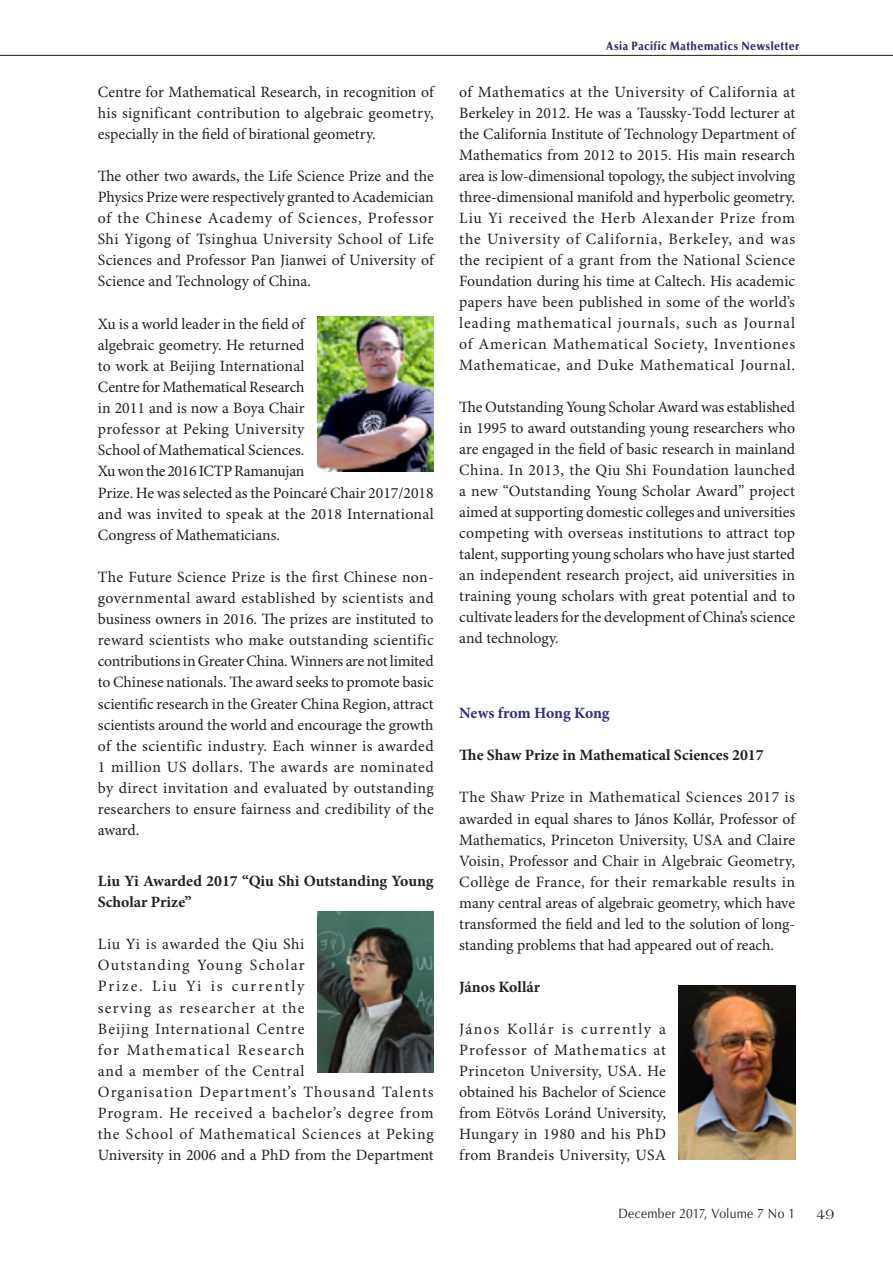
<style>
.page{position:relative;width:893px;height:1263px;background:#fff}
.page>*{position:absolute;margin:0;border:0;box-sizing:border-box;transform-origin:0 0}
.t1{font:15.75px/21px "Minion Pro";letter-spacing:.01em;color:#231f20;text-align:justify}
.t2{font:15.75px/21.1px "Minion Pro";letter-spacing:.06em;color:#231f20}
.t3{font:700 15.75px/21.1px "Minion Pro";color:#231f20}
.t4{font:700 15.75px "Minion Pro";letter-spacing:-.01em;color:#2e2d77}
.t5{font:15px "Americana Std";color:#231f20;scale:.9 1}
.t6{font:13.5px "Optima LT Std";letter-spacing:.02em;color:#231f20;scale:.9 1}
.t7{font:900 12px "Optima LT Std";letter-spacing:.04em;color:#2e2d77;scale:.9 1}
</style>
<div class="page">
<img style="left:679px;top:985px;width:116px;height:175px">
<img style="left:317px;top:317px;width:116px;height:155px">
<img style="left:317px;top:911px;width:117px;height:162px">
<hr style="left:0;top:55px;width:893px;height:1px;background:#231f20">
<p class="t1" style="left:98px;top:82px;width:337px">Centre for Mathematical Research, in recognition of his significant contribution to algebraic geometry, especially in the field of birational geometry.</p>
<p class="t1" style="left:98px;top:166px;width:337px">The other two awards, the Life Science Prize and the Physics Prize were respectively granted to Academician of the Chinese Academy of Sciences, Professor Shi Yigong of Tsinghua University School of Life Sciences and Professor Pan Jianwei of University of Science and Technology of China.</p>
<p class="t1" style="left:98px;top:314px;width:337px;text-align:left">Xu is a world leader in the field of<br>algebraic geometry. He returned<br>to work at Beijing International<br>Centre for Mathematical Research<br>in 2011 and is now a Boya Chair<br>professor at Peking University<br>School of Mathematical Sciences.<br>Xu won the 2016 ICTP Ramanujan<br>Prize. He was selected as the Poincaré Chair 2017/2018 and was invited to speak at the 2018 International Congress of Mathematicians.</p>
<p class="t1" style="left:98px;top:567px;width:337px">The Future Science Prize is the first Chinese non&shy;governmental award established by scientists and business owners in 2016. The prizes are instituted to reward scientists who make outstanding scientific contributions in Greater China. Winners are not limited to Chinese nationals. The award seeks to promote basic scientific research in the Greater China Region, attract scientists around the world and encourage the growth of the scientific industry. Each winner is awarded 1 million US dollars. The awards are nominated by direct invitation and evaluated by outstanding researchers to ensure fairness and credibility of the award.</p>
<p class="t3" style="left:98px;top:871px;width:337px">Liu Yi Awarded 2017 “Qiu Shi Outstanding Young<br>Scholar Prize”</p>
<p class="t2" style="left:98px;top:934px;width:337px">Liu Yi is awarded the Qiu Shi<br>Outstanding Young Scholar<br>Prize. Liu Yi is currently<br>serving as researcher at the<br>Beijing International Centre<br>for Mathematical Research<br>and a member of the Central<br>Organisation Department’s Thousand Talents Program. He received a bachelor’s degree from the School of Mathematical Sciences at Peking University in 2006 and a PhD from the Department</p>
<p class="t7" style="left:606px;top:39px;width:216px">Asia Pacific Mathematics Newsletter</p>
<p class="t1" style="left:459px;top:82px;width:337px">of Mathematics at the University of California at Berkeley in 2012. He was a Taussky-Todd lecturer at the California Institute of Technology Department of Mathematics from 2012 to 2015. His main research area is low-dimensional topology, the subject involving three-dimensional manifold and hyperbolic geometry.<br>Liu Yi received the Herb Alexander Prize from the University of California, Berkeley, and was the recipient of a grant from the National Science Foundation during his time at Caltech. His academic papers have been published in some of the world’s leading mathematical journals, such as Journal of American Mathematical Society, Inventiones Mathematicae, and Duke Mathematical Journal.</p>
<p class="t1" style="left:459px;top:397px;width:337px">The Outstanding Young Scholar Award was established in 1995 to award outstanding young researchers who are engaged in the field of basic research in mainland China. In 2013, the Qiu Shi Foundation launched a new “Outstanding Young Scholar Award” project aimed at supporting domestic colleges and universities competing with overseas institutions to attract top talent, supporting young scholars who have just started an independent research project, aid universities in training young scholars with great potential and to cultivate leaders for the development of China’s science and technology.</p>
<p class="t4" style="left:459px;top:704px;width:152px">News from Hong Kong</p>
<p class="t3" style="left:459px;top:745px;width:306px">The Shaw Prize in Mathematical Sciences 2017</p>
<p class="t1" style="left:459px;top:788px;width:337px">The Shaw Prize in Mathematical Sciences 2017 is awarded in equal shares to János Kollár, Professor of Mathematics, Princeton University, USA and Claire Voisin, Professor and Chair in Algebraic Geometry, Collège de France, for their remarkable results in many central areas of algebraic geometry, which have transformed the field and led to the solution of long&shy;standing problems that had appeared out of reach.</p>
<p class="t3" style="left:459px;top:977px;width:82px">János Kollár</p>
<p class="t1" style="left:459px;top:1019px;width:208px">János Kollár is currently a Professor of Mathematics at Princeton University, USA. He obtained his Bachelor of Science from Eötvös Loránd University, Hungary in 1980 and his PhD from Brandeis University, USA</p>
<p class="t6" style="left:618px;top:1206px;width:198px">December 2017, Volume 7 No 1</p>
<p class="t5" style="left:816px;top:1206px;width:21px">49</p>
</div>
